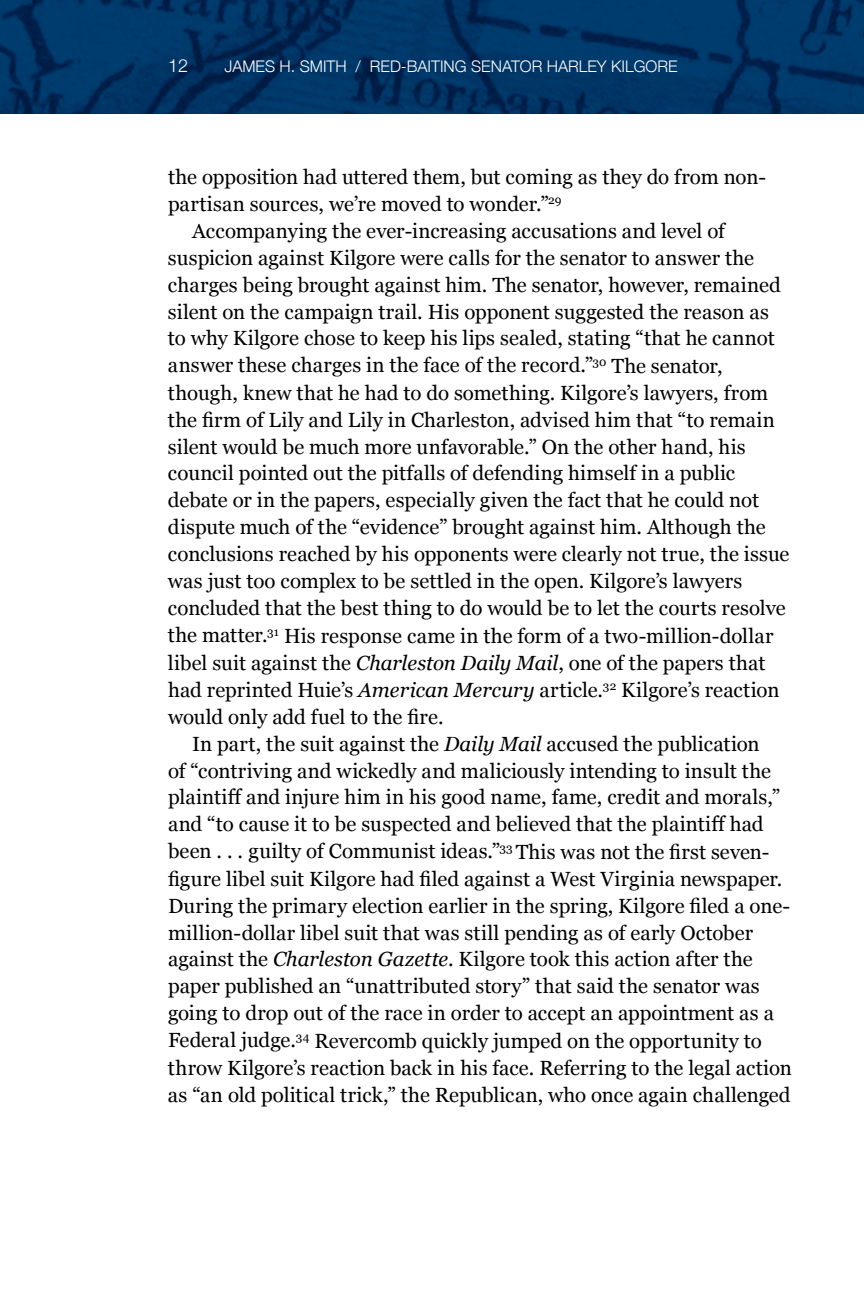
<style>
.page{position:relative;width:864px;height:1296px;background:#fff}
.page>*{position:absolute;margin:0;border:0;box-sizing:border-box;transform-origin:0 0}
.t1{font:20.4px "Georgia";letter-spacing:.005em;color:#000}
.t2{font:300 18px "Helvetica Neue";color:#fff}
.t3{font:300 16px "Helvetica Neue";color:#fff}
.s1{font-style:italic}
</style>
<div class="page">
<img style="left:0;top:0;width:864px;height:114px">
<p class="t2" style="left:168px;top:51px;width:22px">12</p>
<p class="t3" style="left:224px;top:53px;width:455px">JAMES H. SMITH / RED-BAITING SENATOR HARLEY KILGORE</p>
<p class="t1" style="left:168px;top:162px;width:600px">the opposition had uttered them, but coming as they do from non-</p>
<p class="t1" style="left:168px;top:189px;width:395px">partisan sources, we’re moved to wonder.”<sup>29</sup></p>
<p class="t1" style="left:192px;top:216px;width:534px">Accompanying the ever-increasing accusations and level of</p>
<p class="t1" style="left:168px;top:243px;width:588px">suspicion against Kilgore were calls for the senator to answer the</p>
<p class="t1" style="left:168px;top:270px;width:614px">charges being brought against him. The senator, however, remained</p>
<p class="t1" style="left:168px;top:297px;width:603px">silent on the campaign trail. His opponent suggested the reason as</p>
<p class="t1" style="left:168px;top:324px;width:608px">to why Kilgore chose to keep his lips sealed, stating “that he cannot</p>
<p class="t1" style="left:168px;top:351px;width:556px">answer these charges in the face of the record.”<sup>30</sup> The senator,</p>
<p class="t1" style="left:168px;top:378px;width:602px">though, knew that he had to do something. Kilgore’s lawyers, from</p>
<p class="t1" style="left:168px;top:405px;width:608px">the firm of Lily and Lily in Charleston, advised him that “to remain</p>
<p class="t1" style="left:168px;top:432px;width:579px">silent would be much more unfavorable.” On the other hand, his</p>
<p class="t1" style="left:168px;top:459px;width:569px">council pointed out the pitfalls of defending himself in a public</p>
<p class="t1" style="left:168px;top:486px;width:593px">debate or in the papers, especially given the fact that he could not</p>
<p class="t1" style="left:168px;top:513px;width:599px">dispute much of the “evidence” brought against him. Although the</p>
<p class="t1" style="left:168px;top:540px;width:623px">conclusions reached by his opponents were clearly not true, the issue</p>
<p class="t1" style="left:168px;top:567px;width:576px">was just too complex to be settled in the open. Kilgore’s lawyers</p>
<p class="t1" style="left:168px;top:594px;width:619px">concluded that the best thing to do would be to let the courts resolve</p>
<p class="t1" style="left:168px;top:621px;width:607px">the matter.<sup>31</sup> His response came in the form of a two-million-dollar</p>
<p class="t1" style="left:168px;top:648px;width:599px">libel suit against the <span class="s1">Charleston Daily Mail</span>, one of the papers that</p>
<p class="t1" style="left:168px;top:675px;width:613px">had reprinted Huie’s <span class="s1">American Mercury</span> article.<sup>32</sup> Kilgore’s reaction</p>
<p class="t1" style="left:168px;top:702px;width:277px">would only add fuel to the fire.</p>
<p class="t1" style="left:192px;top:729px;width:569px">In part, the suit against the <span class="s1">Daily Mail</span> accused the publication</p>
<p class="t1" style="left:168px;top:756px;width:605px">of “contriving and wickedly and maliciously intending to insult the</p>
<p class="t1" style="left:168px;top:783px;width:614px">plaintiff and injure him in his good name, fame, credit and morals,”</p>
<p class="t1" style="left:168px;top:810px;width:597px">and “to cause it to be suspected and believed that the plaintiff had</p>
<p class="t1" style="left:168px;top:837px;width:603px">been . . . guilty of Communist ideas.”<sup>33</sup> This was not the first seven-</p>
<p class="t1" style="left:168px;top:864px;width:616px">figure libel suit Kilgore had filed against a West Virginia newspaper.</p>
<p class="t1" style="left:168px;top:891px;width:624px">During the primary election earlier in the spring, Kilgore filed a one-</p>
<p class="t1" style="left:168px;top:918px;width:587px">million-dollar libel suit that was still pending as of early October</p>
<p class="t1" style="left:168px;top:945px;width:586px">against the <span class="s1">Charleston Gazette</span>. Kilgore took this action after the</p>
<p class="t1" style="left:168px;top:972px;width:593px">paper published an “unattributed story” that said the senator was</p>
<p class="t1" style="left:168px;top:999px;width:608px">going to drop out of the race in order to accept an appointment as a</p>
<p class="t1" style="left:168px;top:1026px;width:595px">Federal judge.<sup>34</sup> Revercomb quickly jumped on the opportunity to</p>
<p class="t1" style="left:168px;top:1053px;width:625px">throw Kilgore’s reaction back in his face. Referring to the legal action</p>
<p class="t1" style="left:168px;top:1080px;width:624px">as “an old political trick,” the Republican, who once again challenged</p>
</div>
